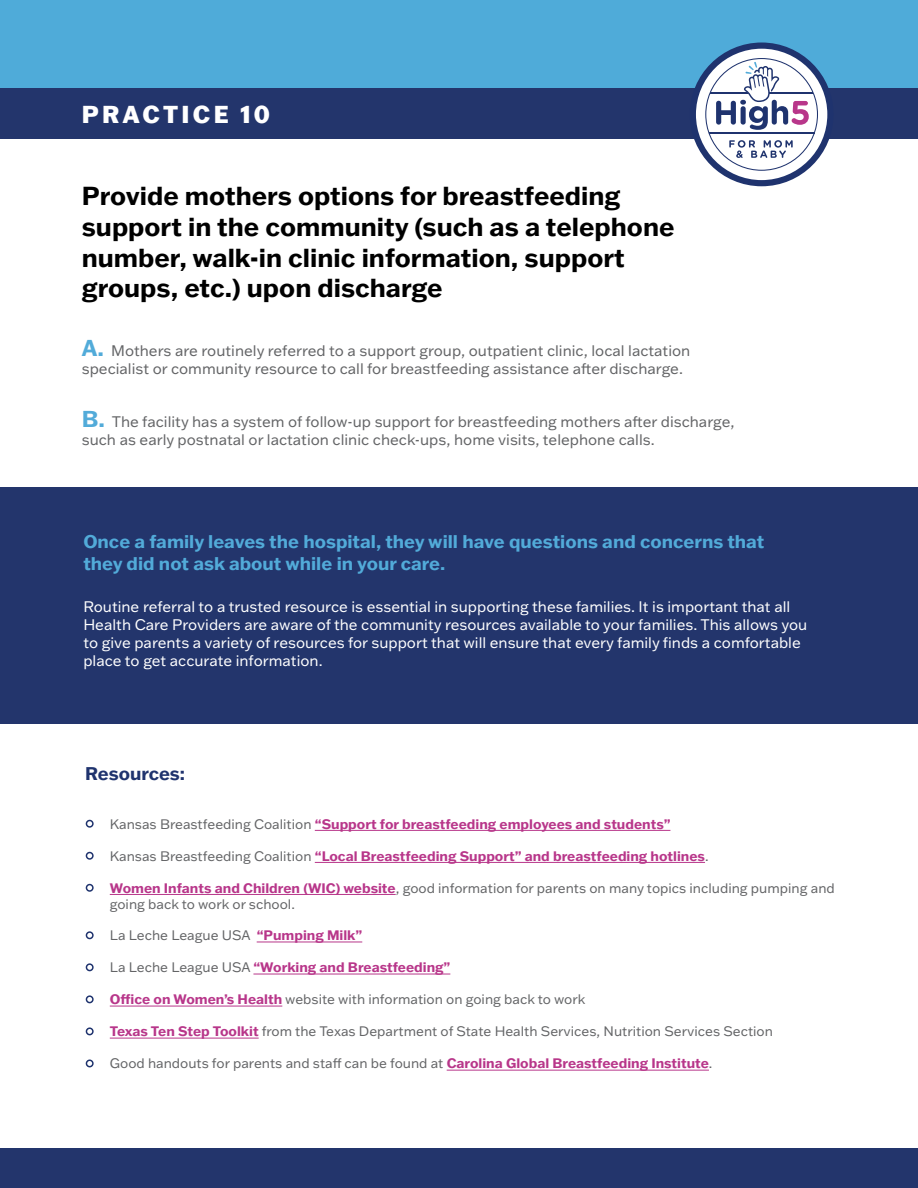
<style>
.page{position:relative;width:918px;height:1188px;background:#fff}
.page>*{position:absolute;margin:0;border:0;box-sizing:border-box;transform-origin:0 0}
.t1{font:700 25.5px/30.6px "Franklin Gothic ATF";color:#000}
.t2{font:800 24px "Franklin Gothic ATF";letter-spacing:.14em;color:#fff}
.t3{font:700 18px/21.6px "Franklin Gothic ATF";color:#52abd9}
.t4{font:700 18px "Franklin Gothic ATF";color:#1f336e}
.t5{font:15px/18px "Franklin Gothic ATF";color:#636466}
.t6{font:15px/18px "Franklin Gothic ATF";color:#fff}
.t7{font:13.5px/16.2px "Franklin Gothic ATF";color:#636466}
.t8{font:700 13.5px "Franklin Gothic ATF";color:#b8368a}
.s1{font-weight:700;font-size:22.5px;color:#52abd9}
.s2{font-weight:400;color:#636466}
.s3{font-weight:700;color:#b8368a}
</style>
<div class="page">
<div style="left:0;top:0;width:918px;height:90px;background:#4fabd9"></div>
<div style="left:0;top:88px;width:918px;height:50px;background:#23356c"></div>
<div style="left:0;top:487px;width:918px;height:236px;background:#23356c"></div>
<svg style="left:690px;top:43px;width:144px;height:143px"></svg>
<div style="left:0;top:1149px;width:918px;height:39px;background:#23356c"></div>
<hr style="left:315px;top:830px;width:355px;height:1px;background:#b8368a">
<hr style="left:315px;top:862px;width:390px;height:1px;background:#b8368a">
<hr style="left:257px;top:942px;width:105px;height:1px;background:#b8368a">
<hr style="left:253px;top:974px;width:197px;height:1px;background:#b8368a">
<hr style="left:110px;top:1006px;width:172px;height:1px;background:#b8368a">
<hr style="left:447px;top:1070px;width:262px;height:1px;background:#b8368a">
<hr style="left:110px;top:1038px;width:149px;height:1px;background:#b8368a">
<hr style="left:110px;top:894px;width:286px;height:1px;background:#b8368a">
<div style="left:86px;top:820px;width:8px;height:8px;border:2px solid #1f336e;border-radius:50%"></div>
<div style="left:86px;top:852px;width:8px;height:8px;border:2px solid #1f336e;border-radius:50%"></div>
<div style="left:86px;top:931px;width:8px;height:8px;border:2px solid #1f336e;border-radius:50%"></div>
<div style="left:86px;top:963px;width:8px;height:8px;border:2px solid #1f336e;border-radius:50%"></div>
<div style="left:86px;top:995px;width:8px;height:8px;border:2px solid #1f336e;border-radius:50%"></div>
<div style="left:86px;top:1060px;width:8px;height:7px;border:2px solid #1f336e;border-radius:50%"></div>
<div style="left:86px;top:1027px;width:8px;height:8px;border:2px solid #1f336e;border-radius:50%"></div>
<div style="left:86px;top:884px;width:8px;height:8px;border:2px solid #1f336e;border-radius:50%"></div>
<h2 class="t2" style="left:82px;top:98px;width:190px">PRACTICE 10</h2>
<h1 class="t1" style="left:82px;top:180px;width:594px">Provide mothers options for breastfeeding support in the community (such as a telephone number, walk-in clinic information, support groups, etc.) upon discharge</h1>
<p class="t5" style="left:82px;top:342px;width:610px"><span class="s1">A.</span> Mothers are routinely referred to a support group, outpatient clinic, local lactation specialist or community resource to call for breastfeeding assistance after discharge.</p>
<p class="t5" style="left:82px;top:412px;width:654px"><span class="s1">B.</span> The facility has a system of follow-up support for breastfeeding mothers after discharge, such as early postnatal or lactation clinic check-ups, home visits, telephone calls.</p>
<h3 class="t3" style="left:83px;top:531px;width:683px">Once a family leaves the hospital, they will have questions and concerns that they did not ask about while in your care.</h3>
<p class="t6" style="left:83px;top:597px;width:725px">Routine referral to a trusted resource is essential in supporting these families. It is important that all Health Care Providers are aware of the community resources available to your families. This allows you to give parents a variety of resources for support that will ensure that every family finds a comfortable place to get accurate information.</p>
<h3 class="t4" style="left:85px;top:762px;width:101px">Resources:</h3>
<p class="t8" style="left:110px;top:815px;width:562px"><span class="s2">Kansas Breastfeeding Coalition</span> “Support for breastfeeding employees and students”</p>
<p class="t8" style="left:110px;top:847px;width:600px"><span class="s2">Kansas Breastfeeding Coalition</span> “Local Breastfeeding Support” and breastfeeding hotlines<span class="s2">.</span></p>
<p class="t7" style="left:110px;top:879px;width:727px"><span class="s3">Women Infants and Children (WIC) website</span>, good information for parents on many topics including pumping and going back to work or school.</p>
<p class="t7" style="left:110px;top:927px;width:254px">La Leche League USA <span class="s3">“Pumping Milk”</span></p>
<p class="t8" style="left:110px;top:958px;width:342px"><span class="s2">La Leche League USA</span> “Working and Breastfeeding”</p>
<p class="t7" style="left:110px;top:991px;width:477px"><span class="s3">Office on Women’s Health</span> website with information on going back to work</p>
<p class="t7" style="left:110px;top:1023px;width:665px"><span class="s3">Texas Ten Step Toolkit</span> from the Texas Department of State Health Services, Nutrition Services Section</p>
<p class="t7" style="left:110px;top:1055px;width:604px">Good handouts for parents and staff can be found at <span class="s3">Carolina Global Breastfeeding Institute</span>.</p>
</div>
